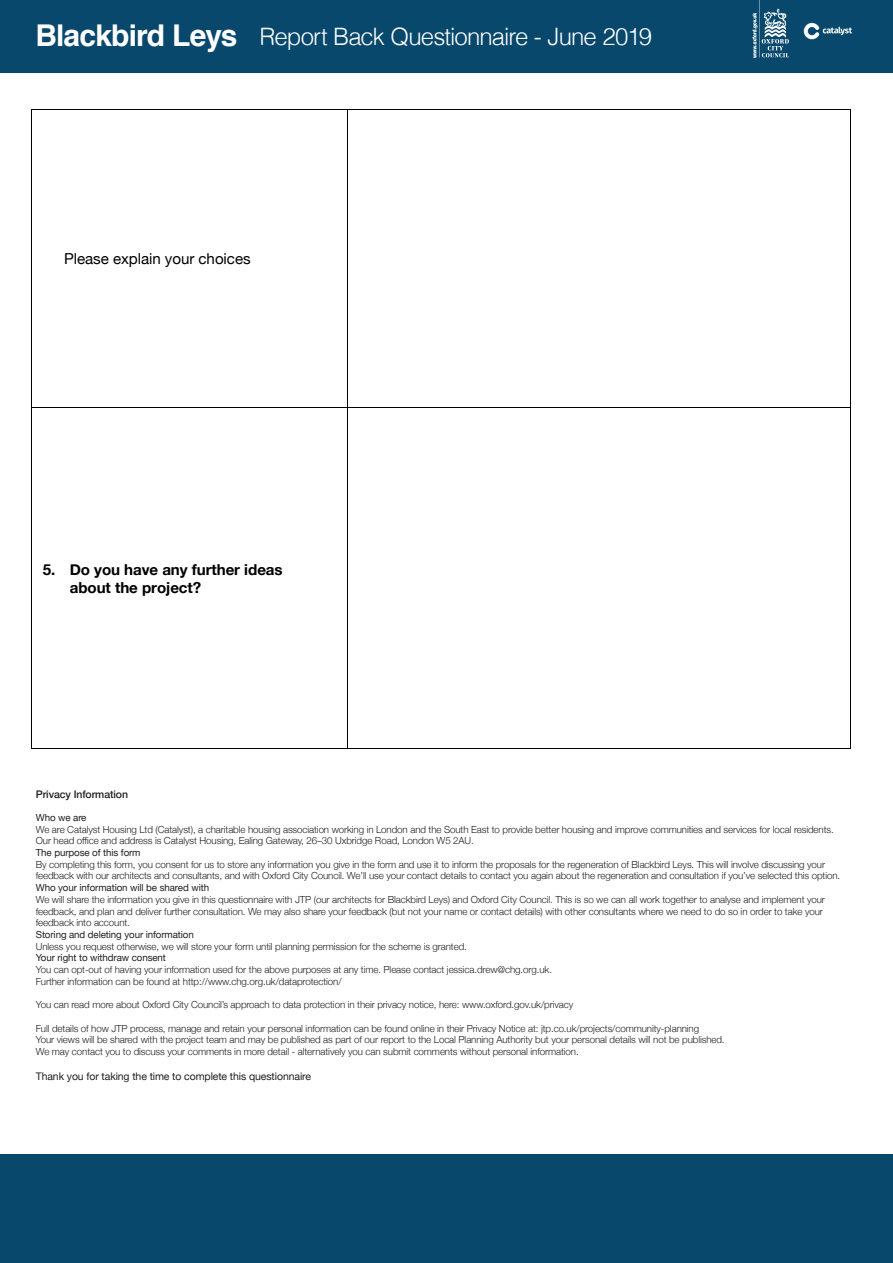
<style>
.page{position:relative;width:893px;height:1263px;background:#fff}
.page>*{position:absolute;margin:0;border:0;box-sizing:border-box;transform-origin:0 0}
.t1{font:300 24px "Helvetica";letter-spacing:-.04em;color:#fff}
.t2{font:700 15.15px/18px "Helvetica Neue";letter-spacing:-.005em;color:#000}
.t3{font:15.15px "Helvetica Neue";letter-spacing:-.005em;color:#000}
.t4{font:10.5px "Helvetica Neue";letter-spacing:-.01em;color:#231f20}
.t5{font:500 10.5px "Helvetica Neue";letter-spacing:-.01em;color:#231f20}
.t6{font:300 9.75px/11.7px "Helvetica Neue";letter-spacing:-.01em;color:#231f20}
.t7{font:9.75px "Helvetica Neue";letter-spacing:-.01em;color:#231f20}
.s1{font-weight:700;font-size:30px}
</style>
<div class="page">
<div style="left:0;top:1154px;width:892px;height:109px;background:#07486c"></div>
<div style="left:0;top:0;width:892px;height:72px;background:#07486c"></div>
<img style="left:803px;top:22px;width:49px;height:18px">
<svg style="left:752px;top:0;width:37px;height:58px"></svg>
<hr style="left:32px;top:109px;width:315px;height:1px;background:#000">
<hr style="left:348px;top:109px;width:502px;height:1px;background:#000">
<hr style="left:31px;top:110px;width:1px;height:297px;background:#000">
<hr style="left:347px;top:110px;width:1px;height:297px;background:#000">
<hr style="left:850px;top:110px;width:1px;height:297px;background:#000">
<hr style="left:32px;top:407px;width:315px;height:1px;background:#000">
<hr style="left:348px;top:407px;width:502px;height:1px;background:#000">
<hr style="left:31px;top:407px;width:1px;height:341px;background:#000">
<hr style="left:32px;top:748px;width:315px;height:1px;background:#000">
<hr style="left:347px;top:407px;width:1px;height:341px;background:#000">
<hr style="left:348px;top:748px;width:502px;height:1px;background:#000">
<hr style="left:850px;top:407px;width:1px;height:341px;background:#000">
<h1 class="t1" style="left:35px;top:16px;width:618px"><span class="s1">Blackbird Leys</span> Report Back Questionnaire - June 2019</h1>
<p class="t3" style="left:64px;top:248px;width:188px">Please explain your choices</p>
<p class="t2" style="left:70px;top:560px;width:214px;text-indent:-27px">5. Do you have any further ideas about the project?</p>
<p class="t5" style="left:36px;top:785px;width:94px">Privacy Information</p>
<p class="t7" style="left:36px;top:810px;width:52px">Who we are</p>
<p class="t6" style="left:36px;top:822px;width:799px">We are Catalyst Housing Ltd (Catalyst), a charitable housing association working in London and the South East to provide better housing and improve communities and services for local residents.</p>
<p class="t6" style="left:36px;top:834px;width:440px">Our head office and address is Catalyst Housing, Ealing Gateway, 26–30 Uxbridge Road, London W5 2AU.</p>
<p class="t7" style="left:36px;top:845px;width:106px">The purpose of this form</p>
<p class="t6" style="left:36px;top:858px;width:806px">By completing this form, you consent for us to store any information you give in the form and use it to inform the proposals for the regeneration of Blackbird Leys. This will involve discussing your feedback with our architects and consultants, and with Oxford City Council. We’ll use your contact details to contact you again about the regeneration and consultation if you’ve selected this option.</p>
<p class="t7" style="left:36px;top:880px;width:175px">Who your information will be shared with</p>
<p class="t6" style="left:36px;top:893px;width:791px">We will share the information you give in this questionnaire with JTP (our architects for Blackbird Leys) and Oxford City Council. This is so we can all work together to analyse and implement your feedback, and plan and deliver further consultation. We may also share your feedback (but not your name or contact details) with other consultants where we need to do so in order to take your feedback into account.</p>
<p class="t7" style="left:36px;top:927px;width:160px">Storing and deleting your information</p>
<p class="t6" style="left:36px;top:939px;width:433px">Unless you request otherwise, we will store your form until planning permission for the scheme is granted.</p>
<p class="t7" style="left:36px;top:951px;width:132px">Your right to withdraw consent</p>
<p class="t6" style="left:36px;top:963px;width:518px">You can opt-out of having your information used for the above purposes at any time. Please contact jessica.drew@chg.org.uk.</p>
<p class="t6" style="left:36px;top:975px;width:307px">Further information can be found at http://www.chg.org.uk/dataprotection/</p>
<p class="t6" style="left:36px;top:998px;width:539px">You can read more about Oxford City Council’s approach to data protection in their privacy notice, here: www.oxford.gov.uk/privacy</p>
<p class="t6" style="left:36px;top:1021px;width:665px">Full details of how JTP process, manage and retain your personal information can be found online in their Privacy Notice at: jtp.co.uk/projects/community-planning</p>
<p class="t6" style="left:36px;top:1033px;width:690px">Your views will be shared with the project team and may be published as part of our report to the Local Planning Authority but your personal details will not be published.</p>
<p class="t6" style="left:36px;top:1045px;width:544px">We may contact you to discuss your comments in more detail - alternatively you can submit comments without personal information.</p>
<p class="t4" style="left:36px;top:1069px;width:277px">Thank you for taking the time to complete this questionnaire</p>
</div>
